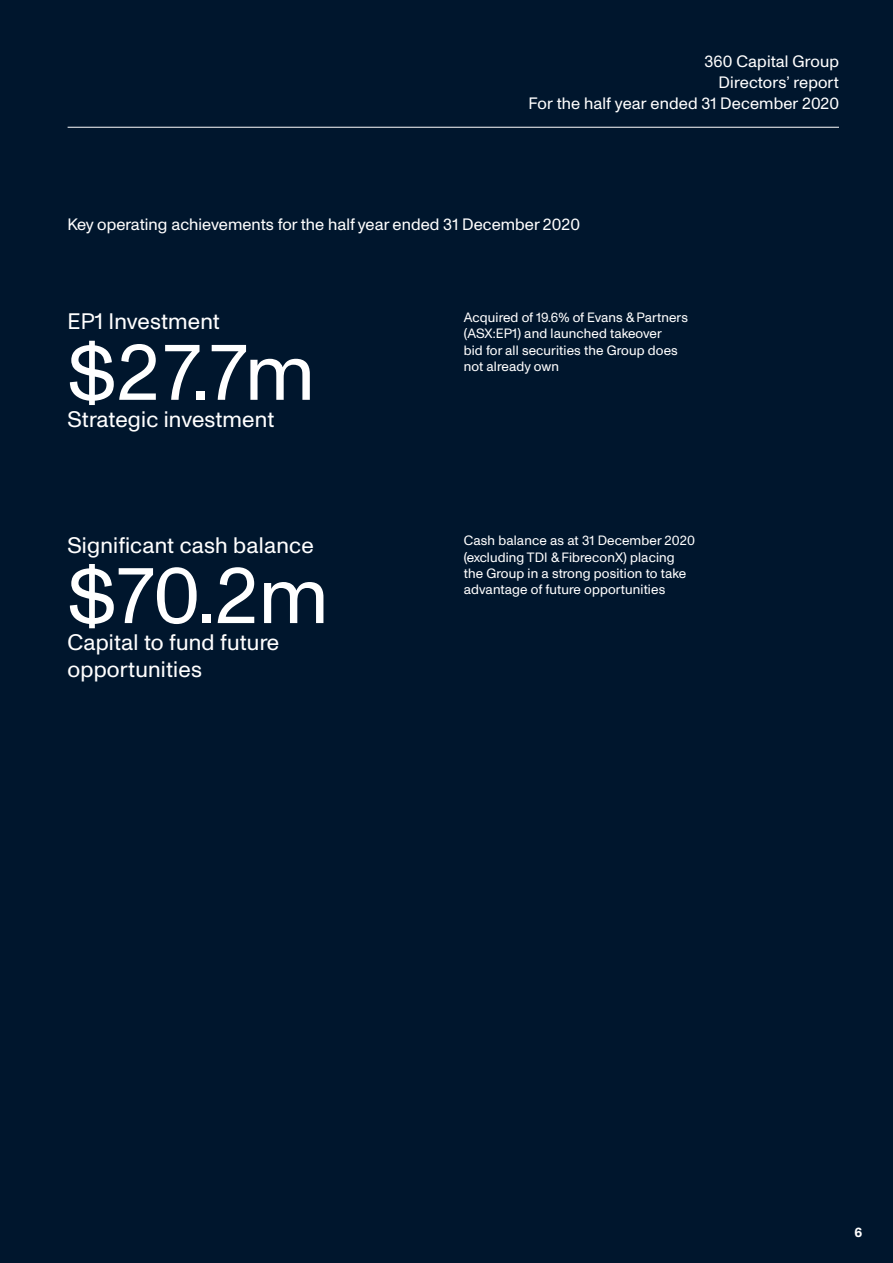
<style>
.page{position:relative;width:893px;height:1263px;background:#00162d}
.page>*{position:absolute;margin:0;border:0;box-sizing:border-box;transform-origin:0 0}
._02_SUB-HEADING{font:80.1px "Monument Grotesk";color:#fff}
._02_SUB-HEADING-2{font:22.5px/26.8px "Monument Grotesk";letter-spacing:.01em;color:#fff}
.t1{font:16.5px "Monument Grotesk";letter-spacing:.005em;color:#fff}
._02_SUB-HEADING-3{font:13.5px/16.2px "Monument Grotesk";letter-spacing:.01em;color:#fff}
.t2{font:700 13.5px "Monument Grotesk";color:#fff}
.s1{font-size:76.95px}
</style>
<div class="page">
<hr style="left:68px;top:127px;width:771px;height:1px;background:#fff">
<p class="t1" style="left:704px;top:50px;width:136px">360 Capital Group</p>
<p class="t1" style="left:719px;top:71px;width:122px">Directors’ report</p>
<p class="t1" style="left:528px;top:92px;width:312px">For the half year ended 31 December 2020</p>
<p class="t1" style="left:68px;top:213px;width:514px">Key operating achievements for the half year ended 31 December 2020</p>
<p class="_02_SUB-HEADING-2" style="left:67px;top:307px;width:154px">EP1 Investment</p>
<p class="_02_SUB-HEADING" style="left:67px;top:316px;width:249px"><span class="s1">$</span>27.7m</p>
<p class="_02_SUB-HEADING-2" style="left:67px;top:404px;width:208px">Strategic investment</p>
<p class="_02_SUB-HEADING-2" style="left:67px;top:530px;width:248px">Significant cash balance</p>
<p class="_02_SUB-HEADING" style="left:67px;top:539px;width:262px"><span class="s1">$</span>70.2m</p>
<p class="_02_SUB-HEADING-2" style="left:67px;top:627px;width:213px">Capital to fund future opportunities</p>
<p class="_02_SUB-HEADING-3" style="left:464px;top:309px;width:226px">Acquired of 19.6% of Evans &amp; Partners (ASX:EP1) and launched takeover<br>bid for all securities the Group does not already own</p>
<p class="_02_SUB-HEADING-3" style="left:464px;top:532px;width:233px">Cash balance as at 31 December 2020 (excluding TDI &amp; FibreconX) placing the Group in a strong position to take advantage of future opportunities</p>
<p class="t2" style="left:854px;top:1222px;width:9px">6</p>
</div>
